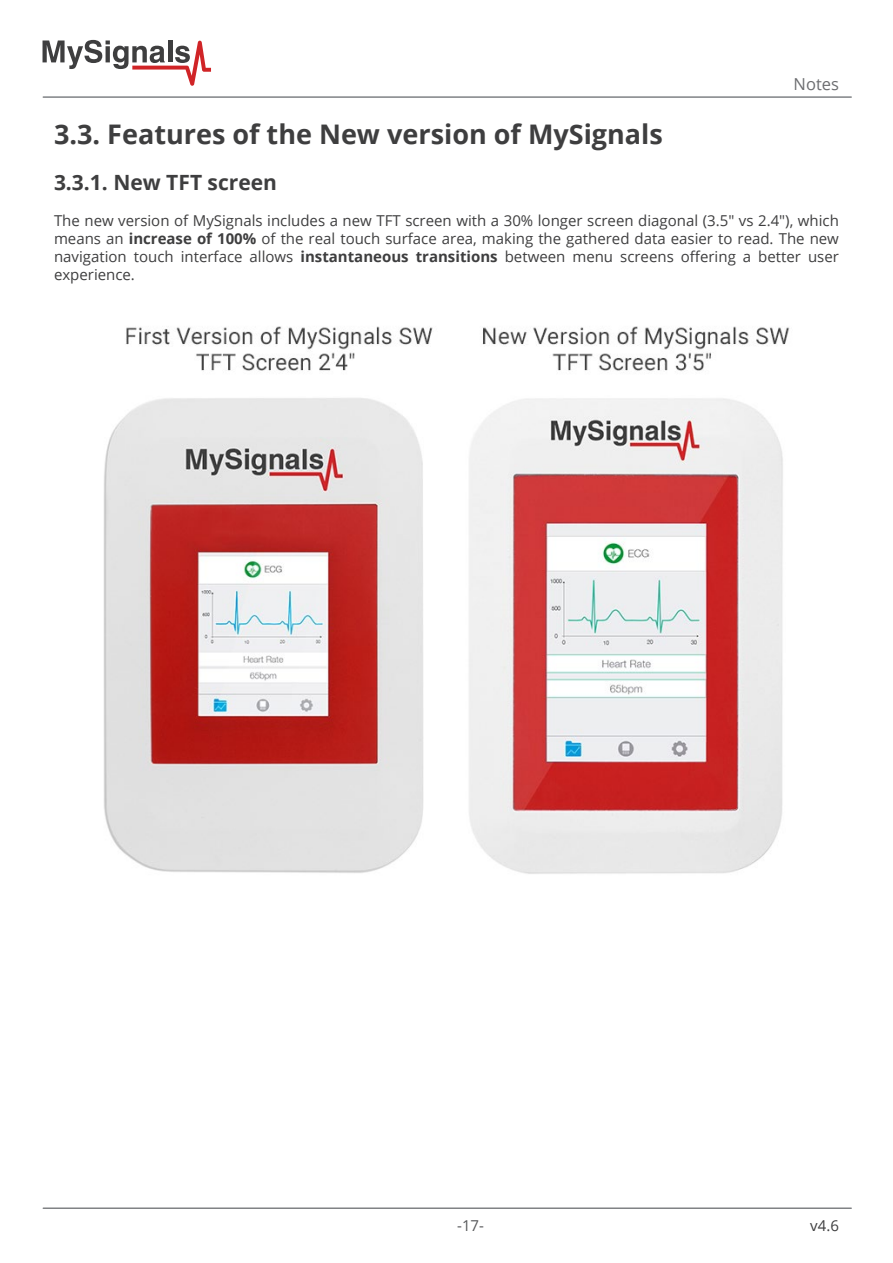
<style>
.page{position:relative;width:893px;height:1263px;background:#fff}
.page>*{position:absolute;margin:0;border:0;box-sizing:border-box;transform-origin:0 0}
.t1{font:700 27px "Open Sans";color:#3e3e3f}
.t2{font:700 21px "Open Sans";color:#3e3e3f}
.t3{font:16.5px "Open Sans";color:#6c6d70}
.t4{font:15px/18px "Open Sans";color:#3e3e3f;text-align:justify}
.t5{font:15px "Open Sans";color:#57585a}
.s1{font-weight:700}
</style>
<div class="page">
<hr style="left:43px;top:96px;width:808px;height:2px;background:#808285">
<hr style="left:43px;top:1207px;width:808px;height:2px;background:#808285">
<svg style="left:43px;top:40px;width:168px;height:46px"></svg>
<img style="left:103px;top:326px;width:687px;height:548px">
<p class="t3" style="left:794px;top:72px;width:47px">Notes</p>
<p class="t1" style="left:54px;top:115px;width:610px">3.3. Features of the New version of MySignals</p>
<p class="t2" style="left:54px;top:168px;width:224px">3.3.1. New TFT screen</p>
<p class="t4" style="left:54px;top:211px;width:786px">The new version of MySignals includes a new TFT screen with a 30% longer screen diagonal (3.5" vs 2.4"), which means an <span class="s1">increase of 100%</span> of the real touch surface area, making the gathered data easier to read. The new navigation touch interface allows <span class="s1">instantaneous transitions</span> between menu screens offering a better user experience.</p>
<p class="t5" style="left:457px;top:1215px;width:28px">-17-</p>
<p class="t4" style="left:810px;top:1216px;width:30px">v4.6</p>
</div>
